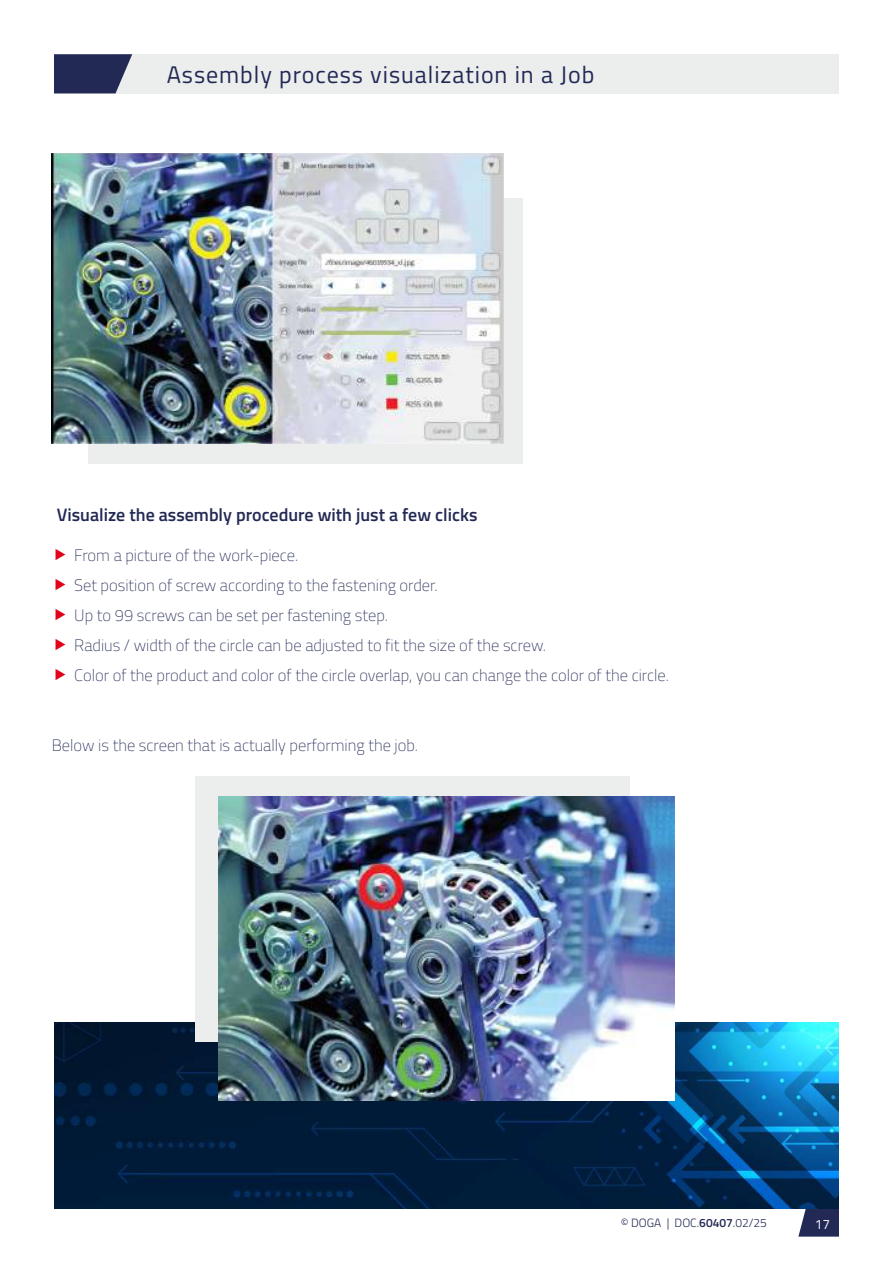
<style>
.page{position:relative;width:893px;height:1263px;background:#fff}
.page>*{position:absolute;margin:0;border:0;box-sizing:border-box;transform-origin:0 0}
.t1{font:24px "Titillium Web";letter-spacing:.04em;color:#222954}
.t2{font:600 18px "Titillium Web";color:#222954}
.t3{font:100 16.5px/30px "Titillium Web";color:#222954}
.t4{font:13.5px "Titillium Web";color:#fff}
.t5{font:300 12px "Titillium Web";color:#222954}
.s1{font-weight:600}
</style>
<div class="page">
<svg style="left:798px;top:1209px;width:41px;height:27px"></svg>
<div style="left:88px;top:199px;width:435px;height:265px;background:#eceded"></div>
<img style="left:54px;top:1022px;width:785px;height:187px">
<img style="left:52px;top:153px;width:452px;height:290px">
<div style="left:195px;top:776px;width:434px;height:265px;background:#eceded"></div>
<img style="left:219px;top:797px;width:455px;height:304px">
<div style="left:115px;top:54px;width:724px;height:40px;background:#eceded"></div>
<svg style="left:54px;top:54px;width:78px;height:39px;background:#373e64"></svg>
<h1 class="t1" style="left:167px;top:57px;width:429px">Assembly process visualization in a Job</h1>
<p class="t2" style="left:57px;top:501px;width:422px">Visualize the assembly procedure with just a few clicks</p>
<p class="t3" style="left:74px;top:540px;width:596px">From a picture of the work-piece.<br>Set position of screw according to the fastening order.<br>Up to 99 screws can be set per fastening step.<br>Radius / width of the circle can be adjusted to fit the size of the screw.<br>Color of the product and color of the circle overlap, you can change the color of the circle.</p>
<p class="t3" style="left:52px;top:729px;width:368px">Below is the screen that is actually performing the job.</p>
<p class="t5" style="left:621px;top:1214px;width:148px">© DOGA | DOC.<span class="s1">60407</span>.02/25</p>
<p class="t4" style="left:815px;top:1214px;width:17px">17</p>
</div>
